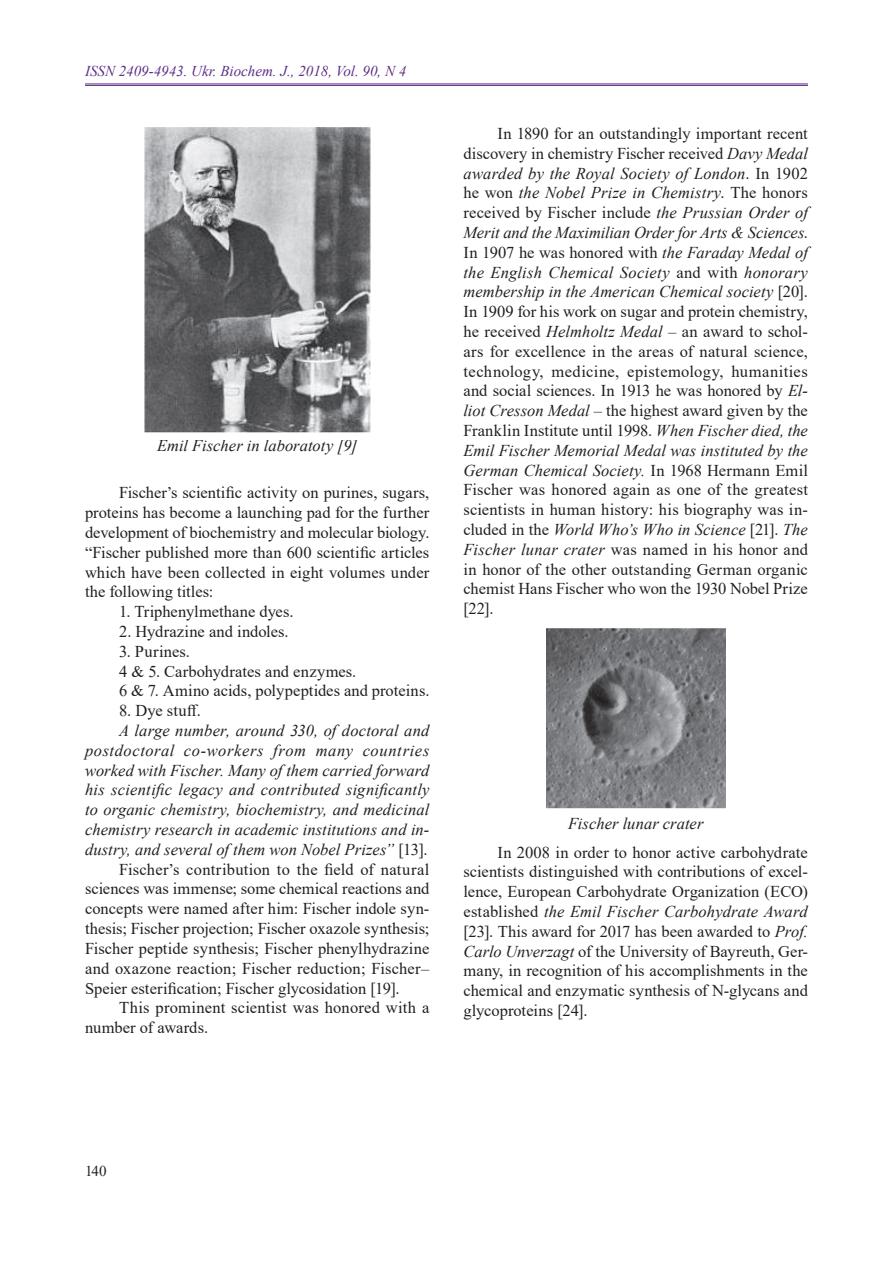
<style>
.page{position:relative;width:893px;height:1263px;background:#fff}
.page>*{position:absolute;margin:0;border:0;box-sizing:border-box;transform-origin:0 0}
.t1{font:16.5px/19.8px "Times New Roman";letter-spacing:.005em;color:#231f20;text-align:justify}
.t2{font:italic 16.5px "Times New Roman";letter-spacing:.01em;color:#231f20}
.t3{font:italic 16.5px "Times New Roman";letter-spacing:.035em;color:#231f20}
.t4{font:italic 15px "Times New Roman";color:#5d2e86}
.t5{font:15px "Times New Roman";color:#231f20}
.s1{font-style:normal}
.s2{font-style:italic}
</style>
<div class="page">
<hr style="left:85px;top:84px;width:723px;height:1px;background:#5d2e86">
<hr style="left:85px;top:85px;width:723px;height:1px;background:#5d2e86">
<img style="left:144px;top:128px;width:227px;height:305px">
<img style="left:546px;top:628px;width:179px;height:181px">
<p class="t4" style="left:85px;top:61px;width:323px">ISSN 2409-4943. Ukr. Biochem. J., 2018, Vol. 90, N 4</p>
<p class="t2" style="left:157px;top:434px;width:202px">Emil Fischer in laboratoty [9]</p>
<p class="t1" style="left:85px;top:482px;width:346px;text-indent:34px">Fischer’s scientific activity on purines, sugars, proteins has become a launching pad for the further development of biochemistry and molecular biology. “Fischer published more than 600 scientific articles which have been collected in eight volumes under the following titles:</p>
<p class="t1" style="left:119px;top:601px;width:176px">1. Triphenylmethane dyes.</p>
<p class="t1" style="left:119px;top:621px;width:171px">2. Hydrazine and indoles.</p>
<p class="t1" style="left:119px;top:641px;width:312px;text-align:left">3. Purines.<br>4 &amp; 5. Carbohydrates and enzymes.<br>6 &amp; 7. Amino acids, polypeptides and proteins.</p>
<p class="t1" style="left:119px;top:700px;width:83px">8. Dye stuff.</p>
<p class="t2" style="left:119px;top:719px;width:312px">A large number, around 330, of doctoral and</p>
<p class="t3" style="left:85px;top:739px;width:346px">postdoctoral co-workers from many countries</p>
<p class="t2" style="left:85px;top:759px;width:346px">worked with Fischer. Many of them carried forward</p>
<p class="t2" style="left:85px;top:779px;width:346px">his scientific legacy and contributed significantly</p>
<p class="t2" style="left:85px;top:798px;width:346px">to organic chemistry, biochemistry, and medicinal</p>
<p class="t2" style="left:85px;top:818px;width:346px">chemistry research in academic institutions and in-</p>
<p class="t2" style="left:85px;top:838px;width:344px">dustry, and several of them won Nobel Prizes” <span class="s1">[13].</span></p>
<p class="t1" style="left:119px;top:859px;width:312px">Fischer’s contribution to the field of natural</p>
<p class="t1" style="left:85px;top:878px;width:346px">sciences was immense; some chemical reactions and</p>
<p class="t1" style="left:85px;top:898px;width:346px">concepts were named after him: Fischer indole syn-</p>
<p class="t1" style="left:85px;top:918px;width:346px">thesis; Fischer projection; Fischer oxazole synthesis;</p>
<p class="t1" style="left:85px;top:938px;width:346px">Fischer peptide synthesis; Fischer phenylhydrazine</p>
<p class="t1" style="left:85px;top:958px;width:346px">and oxazone reaction; Fischer reduction; Fischer–</p>
<p class="t1" style="left:85px;top:977px;width:316px">Speier esterification; Fischer glycosidation [19].</p>
<p class="t1" style="left:119px;top:997px;width:312px">This prominent scientist was honored with a</p>
<p class="t1" style="left:85px;top:1017px;width:125px">number of awards.</p>
<p class="t1" style="left:463px;top:123px;width:347px;text-indent:34px">In 1890 for an outstandingly important recent discovery in chemistry Fischer received <span class="s2">Davy Medal awarded by the Royal Society of London</span>. In 1902 he won <span class="s2">the Nobel Prize in Chemistry</span>. The honors received by Fischer include <span class="s2">the Prussian Order of Merit and the Maximilian Order for Arts &amp; Sciences</span>.<br>In 1907 he was honored with <span class="s2">the Faraday Medal of the English Chemical Society</span> and with <span class="s2">honorary membership in the American Chemical society</span> [20].<br>In 1909 for his work on sugar and protein chemistry, he received <span class="s2">Helmholtz Medal</span> – an award to schol&shy;ars for excellence in the areas of natural science, technology, medicine, epistemology, humanities and social sciences. In 1913 he was honored by <span class="s2">El&shy;liot Cresson Medal</span> – the highest award given by the Franklin Institute until 1998. <span class="s2">When Fischer died, the Emil Fischer Memorial Medal was instituted by the German Chemical Society.</span> In 1968 Hermann Emil Fischer was honored again as one of the greatest scientists in human history: his biography was in&shy;cluded in the <span class="s2">World Who’s Who in Science</span> [21]. <span class="s2">The Fischer lunar crater</span> was named in his honor and in honor of the other outstanding German organic chemist Hans Fischer who won the 1930 Nobel Prize [22].</p>
<p class="t2" style="left:568px;top:812px;width:137px">Fischer lunar crater</p>
<p class="t1" style="left:463px;top:842px;width:346px;text-indent:34px">In 2008 in order to honor active carbohydrate scientists distinguished with contributions of excel&shy;lence, European Carbohydrate Organization (ECO) established <span class="s2">the Emil Fischer Carbohydrate Award </span>[23]. This award for 2017 has been awarded to <span class="s2">Prof.<br>Carlo Unverzagt</span> of the University of Bayreuth, Ger&shy;many, in recognition of his accomplishments in the chemical and enzymatic synthesis of N-glycans and glycoproteins [24].</p>
<p class="t5" style="left:85px;top:1160px;width:23px">140</p>
</div>
